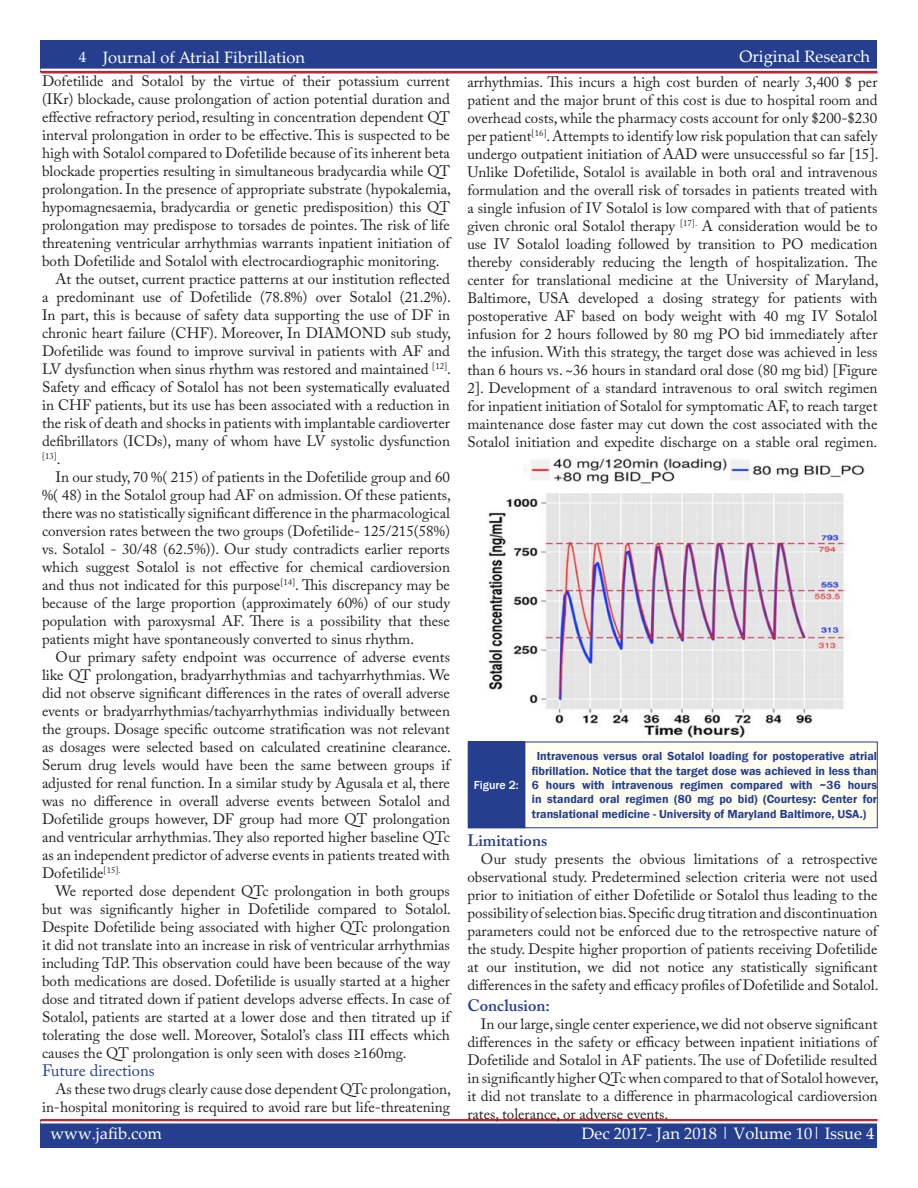
<style>
.page{position:relative;width:918px;height:1188px;background:#fff}
.page>*{position:absolute;margin:0;border:0;box-sizing:border-box;transform-origin:0 0}
.t1{font:16.5px "Palatino Linotype";color:#fff}
._10_Body_Text{font:600 16.5px "Adobe Caslon Pro";color:#253f8e}
._10_Body_Text-2{font:16.5px "Adobe Caslon Pro";color:#253f8e}
._10_Body_Text-3{font:15px/18px "Adobe Caslon Pro";color:#231f20;text-align:justify}
.Figure_Title{font:600 12px/14.4px "Franklin Gothic";color:#253f8e;text-align:justify}
.Figure{font:500 12px "Franklin Gothic";color:#fff}
._10_Body_Text-4{font:8.7px "Adobe Caslon Pro";color:#231f20}
.s1{font-size:15px}
</style>
<div class="page">
<div style="left:40px;top:1120px;width:838px;height:28px;background:#253f8e"></div>
<hr style="left:40px;top:1119px;width:838px;height:2px;background:#d1232a">
<hr style="left:40px;top:1121px;width:838px;height:3px;background:#fff">
<div style="left:40px;top:40px;width:838px;height:32px;background:#253f8e"></div>
<hr style="left:40px;top:71px;width:838px;height:3px;background:#d1232a">
<hr style="left:40px;top:69px;width:838px;height:2px;background:#fff">
<img style="left:487px;top:458px;width:378px;height:279px">
<div style="left:468px;top:742px;width:57px;height:86px;background:#253f8e"></div>
<div style="left:525px;top:742px;width:352px;height:86px;background:#fefdf0"></div>
<div style="left:525px;top:742px;width:353px;height:86px;border:1px solid #253f8e"></div>
<p class="t1" style="left:79px;top:48px;width:228px"><sup>4</sup> Journal of Atrial Fibrillation</p>
<p class="t1" style="left:739px;top:45px;width:132px">Original Research</p>
<p class="t1" style="left:746px;top:47px;width:125px">Featured Review</p>
<p class="_10_Body_Text-3" style="left:467px;top:73px;width:413px">arrhythmias. This incurs a high cost burden of nearly 3,400 $ per patient and the major brunt of this cost is due to hospital room and overhead costs, while the pharmacy costs account for only $200-$230 per patient<sup>[16]</sup>. Attempts to identify low risk population that can safely undergo outpatient initiation of AAD were unsuccessful so far [15].<br>Unlike Dofetilide, Sotalol is available in both oral and intravenous formulation and the overall risk of torsades in patients treated with a single infusion of IV Sotalol is low compared with that of patients given chronic oral Sotalol therapy <sup>[17].</sup> A consideration would be to use IV Sotalol loading followed by transition to PO medication thereby considerably reducing the length of hospitalization. The center for translational medicine at the University of Maryland, Baltimore, USA developed a dosing strategy for patients with postoperative AF based on body weight with 40 mg IV Sotalol infusion for 2 hours followed by 80 mg PO bid immediately after the infusion. With this strategy, the target dose was achieved in less than 6 hours vs. ~36 hours in standard oral dose (80 mg bid) [Figure 2]. Development of a standard intravenous to oral switch regimen for inpatient initiation of Sotalol for symptomatic AF, to reach target maintenance dose faster may cut down the cost associated with the Sotalol initiation and expedite discharge on a stable oral regimen.</p>
<p class="_10_Body_Text-3" style="left:42px;top:72px;width:411px">Dofetilide and Sotalol by the virtue of their potassium current (IKr) blockade, cause prolongation of action potential duration and effective refractory period, resulting in concentration dependent QT interval prolongation in order to be effective. This is suspected to be high with Sotalol compared to Dofetilide because of its inherent beta blockade properties resulting in simultaneous bradycardia while QT prolongation. In the presence of appropriate substrate (hypokalemia, hypomagnesaemia, bradycardia or genetic predisposition) this QT prolongation may predispose to torsades de pointes. The risk of life threatening ventricular arrhythmias warrants inpatient initiation of both Dofetilide and Sotalol with electrocardiographic monitoring.</p>
<p class="_10_Body_Text-3" style="left:42px;top:270px;width:411px;text-indent:14px">At the outset, current practice patterns at our institution reflected a predominant use of Dofetilide (78.8%) over Sotalol (21.2%).<br>In part, this is because of safety data supporting the use of DF in chronic heart failure (CHF). Moreover, In DIAMOND sub study, Dofetilide was found to improve survival in patients with AF and LV dysfunction when sinus rhythm was restored and maintained <sup>[12]</sup>.<br>Safety and efficacy of Sotalol has not been systematically evaluated in CHF patients, but its use has been associated with a reduction in the risk of death and shocks in patients with implantable cardioverter defibrillators (ICDs), many of whom have LV systolic dysfunction</p>
<p class="_10_Body_Text-4" style="left:42px;top:451px;width:20px">[13]<span class="s1">.</span></p>
<p class="_10_Body_Text-3" style="left:42px;top:468px;width:411px;text-indent:14px">In our study, 70 %( 215) of patients in the Dofetilide group and 60 %( 48) in the Sotalol group had AF on admission. Of these patients, there was no statistically significant difference in the pharmacological conversion rates between the two groups (Dofetilide- 125/215(58%) vs. Sotalol - 30/48 (62.5%)). Our study contradicts earlier reports which suggest Sotalol is not effective for chemical cardioversion and thus not indicated for this purpose<sup>[14]</sup>. This discrepancy may be because of the large proportion (approximately 60%) of our study population with paroxysmal AF. There is a possibility that these patients might have spontaneously converted to sinus rhythm.</p>
<p class="_10_Body_Text-3" style="left:42px;top:648px;width:411px;text-indent:14px">Our primary safety endpoint was occurrence of adverse events like QT prolongation, bradyarrhythmias and tachyarrhythmias. We did not observe significant differences in the rates of overall adverse events or bradyarrhythmias/tachyarrhythmias individually between the groups. Dosage specific outcome stratification was not relevant as dosages were selected based on calculated creatinine clearance.<br>Serum drug levels would have been the same between groups if adjusted for renal function. In a similar study by Agusala et al, there was no difference in overall adverse events between Sotalol and Dofetilide groups however, DF group had more QT prolongation and ventricular arrhythmias. They also reported higher baseline QTc as an independent predictor of adverse events in patients treated with Dofetilide<sup>[15].</sup></p>
<p class="_10_Body_Text-3" style="left:42px;top:882px;width:411px;text-indent:14px">We reported dose dependent QTc prolongation in both groups but was significantly higher in Dofetilide compared to Sotalol.<br>Despite Dofetilide being associated with higher QTc prolongation it did not translate into an increase in risk of ventricular arrhythmias including TdP. This observation could have been because of the way both medications are dosed. Dofetilide is usually started at a higher dose and titrated down if patient develops adverse effects. In case of Sotalol, patients are started at a lower dose and then titrated up if tolerating the dose well. Moreover, Sotalol’s class III effects which causes the QT prolongation is only seen with doses ≥160mg.</p>
<p class="_10_Body_Text-2" style="left:42px;top:1061px;width:114px">Future directions</p>
<p class="_10_Body_Text-3" style="left:42px;top:1080px;width:411px;text-align:right">As these two drugs clearly cause dose dependent QTc prolongation, in-hospital monitoring is required to avoid rare but life-threatening</p>
<p class="Figure_Title" style="left:532px;top:749px;width:347px;text-indent:5px">Intravenous versus oral Sotalol loading for postoperative atrial fibrillation. Notice that the target dose was achieved in less than 6 hours with intravenous regimen compared with ~36 hours in standard oral regimen (80 mg po bid) (Courtesy: Center for translational medicine - University of Maryland Baltimore, USA.)</p>
<p class="Figure" style="left:474px;top:778px;width:46px">Figure 2:</p>
<p class="_10_Body_Text" style="left:467px;top:831px;width:81px">Limitations</p>
<p class="_10_Body_Text-3" style="left:467px;top:850px;width:413px;text-indent:14px">Our study presents the obvious limitations of a retrospective observational study. Predetermined selection criteria were not used prior to initiation of either Dofetilide or Sotalol thus leading to the possibility of selection bias. Specific drug titration and discontinuation parameters could not be enforced due to the retrospective nature of the study. Despite higher proportion of patients receiving Dofetilide at our institution, we did not notice any statistically significant differences in the safety and efficacy profiles of Dofetilide and Sotalol.</p>
<p class="_10_Body_Text" style="left:467px;top:996px;width:84px">Conclusion:</p>
<p class="_10_Body_Text-3" style="left:467px;top:1015px;width:413px;text-indent:14px">In our large, single center experience, we did not observe significant differences in the safety or efficacy between inpatient initiations of Dofetilide and Sotalol in AF patients. The use of Dofetilide resulted in significantly higher QTc when compared to that of Sotalol however, it did not translate to a difference in pharmacological cardioversion rates, tolerance, or adverse events.</p>
<p class="t1" style="left:51px;top:1122px;width:113px">www.jafib.com</p>
<p class="t1" style="left:582px;top:1122px;width:294px">Dec 2017- Jan 2018 | Volume 10| Issue 4</p>
</div>
